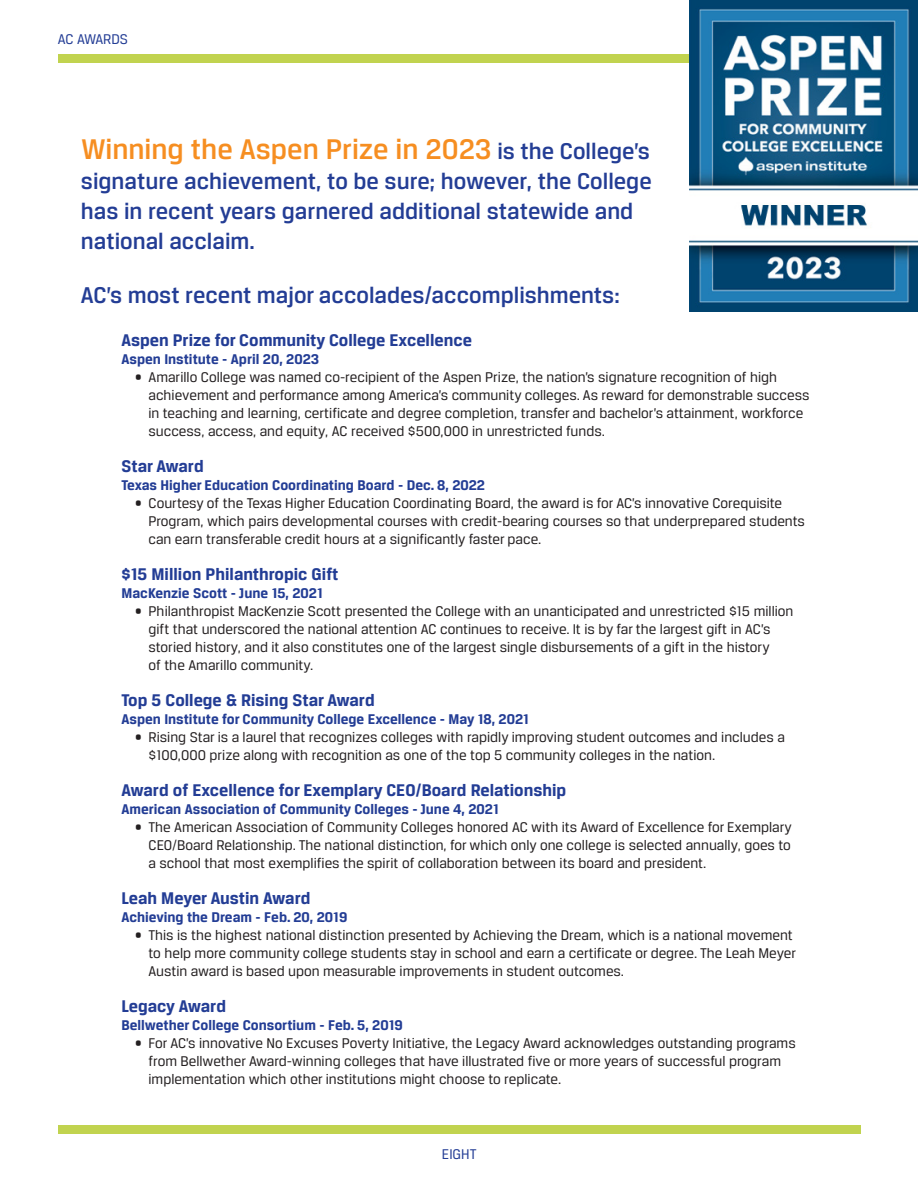
<style>
.page{position:relative;width:918px;height:1188px;background:#fff}
.page>*{position:absolute;margin:0;border:0;box-sizing:border-box;transform-origin:0 0}
.t1{font:500 30.3px "Breuer Text";color:#f68e21}
.t2{font:500 24.3px/30px "Breuer Text";color:#233d95}
.t3{font:700 18px "Breuer Text";color:#233d95}
.t4{font:15px/18px "Breuer Text";color:#231f20}
.t5{font:700 15px "Breuer Text";color:#233d95}
.t6{font:15px "Breuer Text";color:#233d95}
.s1{font-size:24.3px;color:#233d95}
</style>
<div class="page">
<div style="left:58px;top:54px;width:802px;height:9px;background:#c1d34f"></div>
<div style="left:58px;top:1125px;width:802px;height:9px;background:#c1d34f"></div>
<img style="left:689px;top:0;width:229px;height:311px">
<p class="t6" style="left:58px;top:30px;width:72px">AC AWARDS</p>
<p class="t1" style="left:81px;top:133px;width:570px">Winning the Aspen Prize in 2023 <span class="s1">is the College’s</span></p>
<p class="t2" style="left:81px;top:166px;width:572px">signature achievement, to be sure; however, the College has in recent years garnered additional statewide and national acclaim.</p>
<p class="t2" style="left:81px;top:280px;width:540px">AC’s most recent major accolades/accomplishments:</p>
<p class="t3" style="left:122px;top:330px;width:352px">Aspen Prize for Community College Excellence</p>
<p class="t5" style="left:122px;top:351px;width:199px">Aspen Institute - April 20, 2023</p>
<p class="t4" style="left:148px;top:368px;width:663px;text-indent:-14px">• Amarillo College was named co-recipient of the Aspen Prize, the nation’s signature recognition of high achievement and performance among America’s community colleges. As reward for demonstrable success in teaching and learning, certificate and degree completion, transfer and bachelor’s attainment, workforce success, access, and equity, AC received $500,000 in unrestricted funds.</p>
<p class="t3" style="left:122px;top:456px;width:84px">Star Award</p>
<p class="t5" style="left:122px;top:477px;width:365px">Texas Higher Education Coordinating Board - Dec. 8, 2022</p>
<p class="t4" style="left:148px;top:494px;width:658px;text-indent:-14px">• Courtesy of the Texas Higher Education Coordinating Board, the award is for AC’s innovative Corequisite<br>Program, which pairs developmental courses with credit-bearing courses so that underprepared students can earn transferable credit hours at a significantly faster pace.</p>
<p class="t3" style="left:122px;top:564px;width:219px">$15 Million Philanthropic Gift</p>
<p class="t5" style="left:122px;top:585px;width:203px">MacKenzie Scott - June 15, 2021</p>
<p class="t4" style="left:148px;top:602px;width:647px;text-indent:-14px">• Philanthropist MacKenzie Scott presented the College with an unanticipated and unrestricted $15 million gift that underscored the national attention AC continues to receive. It is by far the largest gift in AC’s storied history, and it also constitutes one of the largest single disbursements of a gift in the history<br>of the Amarillo community.</p>
<p class="t3" style="left:122px;top:690px;width:255px">Top 5 College &amp; Rising Star Award</p>
<p class="t5" style="left:122px;top:711px;width:409px">Aspen Institute for Community College Excellence - May 18, 2021</p>
<p class="t4" style="left:148px;top:728px;width:638px;text-indent:-14px">• Rising Star is a laurel that recognizes colleges with rapidly improving student outcomes and includes a $100,000 prize along with recognition as one of the top 5 community colleges in the nation.</p>
<p class="t3" style="left:122px;top:780px;width:446px">Award of Excellence for Exemplary CEO/Board Relationship</p>
<p class="t5" style="left:122px;top:801px;width:379px">American Association of Community Colleges - June 4, 2021</p>
<p class="t4" style="left:148px;top:818px;width:645px;text-align:justify;text-indent:-14px">• The American Association of Community Colleges honored AC with its Award of Excellence for Exemplary CEO/Board Relationship. The national distinction, for which only one college is selected annually, goes to a school that most exemplifies the spirit of collaboration between its board and president.</p>
<p class="t3" style="left:122px;top:888px;width:191px">Leah Meyer Austin Award</p>
<p class="t5" style="left:122px;top:909px;width:227px">Achieving the Dream - Feb. 20, 2019</p>
<p class="t4" style="left:148px;top:926px;width:649px;text-indent:-14px">• This is the highest national distinction presented by Achieving the Dream, which is a national movement to help more community college students stay in school and earn a certificate or degree. The Leah Meyer<br>Austin award is based upon measurable improvements in student outcomes.</p>
<p class="t3" style="left:122px;top:996px;width:106px">Legacy Award</p>
<p class="t5" style="left:122px;top:1017px;width:283px">Bellwether College Consortium - Feb. 5, 2019</p>
<p class="t4" style="left:148px;top:1034px;width:649px;text-indent:-14px">• For AC’s innovative No Excuses Poverty Initiative, the Legacy Award acknowledges outstanding programs from Bellwether Award-winning colleges that have illustrated five or more years of successful program implementation which other institutions might choose to replicate.</p>
<p class="t6" style="left:442px;top:1146px;width:36px">EIGHT</p>
</div>
